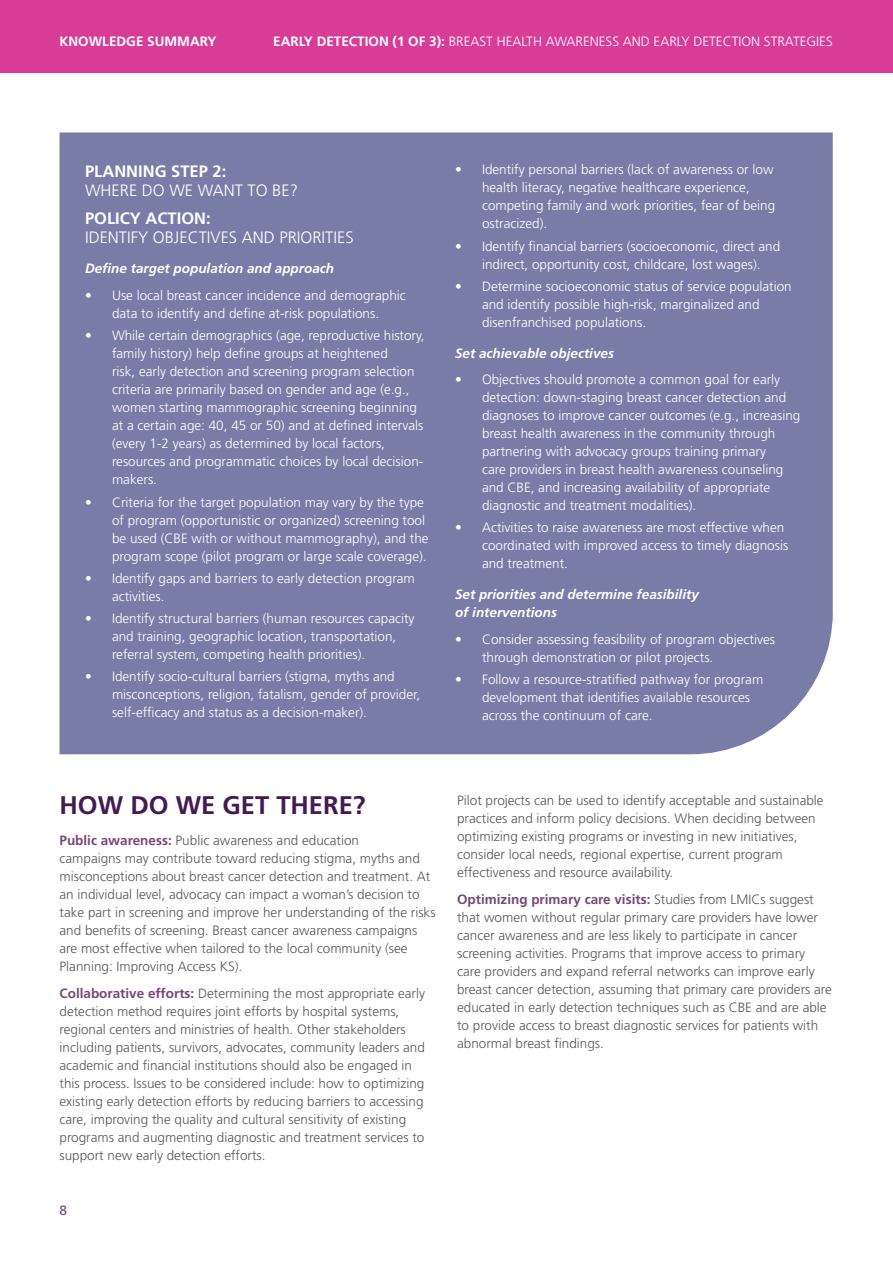
<style>
.page{position:relative;width:893px;height:1263px;background:#fff}
.page>*{position:absolute;margin:0;border:0;box-sizing:border-box;transform-origin:0 0}
.t1{font:700 25.5px "Frutiger";color:#431b53}
.t2{font:300 16.5px "Frutiger";color:#fff}
.t3{font:700 16.5px "Frutiger";color:#fff}
.t4{font:300 13.5px/18px "Frutiger";color:#fff}
.t5{font:300 13.5px/18px "Frutiger";color:#57585a}
.t6{font:italic 700 13.5px/18px "Frutiger";color:#fff}
.t7{font:700 13.5px "Frutiger";color:#fff}
.t8{font:13.5px "Frutiger";color:#794779}
.s1{font-weight:700}
.s2{font-weight:700;color:#794779}
</style>
<div class="page">
<div style="left:60px;top:132px;width:773px;height:622px;background:#7a7ca8"></div>
<div style="left:0;top:0;width:893px;height:72px;background:#d83c96"></div>
<p class="t7" style="left:60px;top:33px;width:159px">KNOWLEDGE SUMMARY</p>
<p class="t4" style="left:273px;top:32px;width:561px"><span class="s1">EARLY DETECTION (1 OF 3):</span> BREAST HEALTH AWARENESS AND EARLY DETECTION STRATEGIES</p>
<p class="t3" style="left:85px;top:161px;width:143px">PLANNING STEP 2:</p>
<p class="t2" style="left:85px;top:181px;width:214px">WHERE DO WE WANT TO BE?</p>
<p class="t3" style="left:85px;top:208px;width:127px">POLICY ACTION:</p>
<p class="t2" style="left:85px;top:228px;width:270px">IDENTIFY OBJECTIVES AND PRIORITIES</p>
<p class="t6" style="left:85px;top:260px;width:251px">Define target population and approach</p>
<p class="t4" style="left:85px;top:286px;width:322px;text-align:center">• Use local breast cancer incidence and demographic data to identify and define at-risk populations.</p>
<p class="t4" style="left:112px;top:327px;width:314px;text-indent:-27px">• While certain demographics (age, reproductive history, family history) help define groups at heightened<br>risk, early detection and screening program selection criteria are primarily based on gender and age (e.g., women starting mammographic screening beginning at a certain age: 40, 45 or 50) and at defined intervals (every 1-2 years) as determined by local factors, resources and programmatic choices by local decision&shy;makers.</p>
<p class="t4" style="left:112px;top:493px;width:318px;text-indent:-27px">• Criteria for the target population may vary by the type of program (opportunistic or organized) screening tool be used (CBE with or without mammography), and the program scope (pilot program or large scale coverage).</p>
<p class="t4" style="left:112px;top:569px;width:304px;text-indent:-27px">• Identify gaps and barriers to early detection program activities.</p>
<p class="t4" style="left:112px;top:609px;width:304px;text-indent:-27px">• Identify structural barriers (human resources capacity and training, geographic location, transportation, referral system, competing health priorities).</p>
<p class="t4" style="left:112px;top:668px;width:310px;text-indent:-27px">• Identify socio-cultural barriers (stigma, myths and misconceptions, religion, fatalism, gender of provider, self-efficacy and status as a decision-maker).</p>
<p class="t4" style="left:482px;top:161px;width:295px;text-indent:-27px">• Identify personal barriers (lack of awareness or low health literacy, negative healthcare experience, competing family and work priorities, fear of being ostracized).</p>
<p class="t4" style="left:455px;top:237px;width:327px;text-align:center">• Identify financial barriers (socioeconomic, direct and indirect, opportunity cost, childcare, lost wages).</p>
<p class="t4" style="left:482px;top:277px;width:311px;text-indent:-27px">• Determine socioeconomic status of service population and identify possible high-risk, marginalized and disenfranchised populations.</p>
<p class="t6" style="left:455px;top:344px;width:161px">Set achievable objectives</p>
<p class="t4" style="left:482px;top:371px;width:320px;text-indent:-27px">• Objectives should promote a common goal for early detection: down-staging breast cancer detection and diagnoses to improve cancer outcomes (e.g., increasing breast health awareness in the community through partnering with advocacy groups training primary<br>care providers in breast health awareness counseling and CBE, and increasing availability of appropriate diagnostic and treatment modalities).</p>
<p class="t4" style="left:482px;top:519px;width:308px;text-indent:-27px">• Activities to raise awareness are most effective when coordinated with improved access to timely diagnosis and treatment.</p>
<p class="t6" style="left:455px;top:585px;width:245px">Set priorities and determine feasibility of interventions</p>
<p class="t4" style="left:482px;top:630px;width:295px;text-indent:-27px">• Consider assessing feasibility of program objectives through demonstration or pilot projects.</p>
<p class="t4" style="left:482px;top:670px;width:283px;text-indent:-27px">• Follow a resource-stratified pathway for program development that identifies available resources across the continuum of care.</p>
<p class="t1" style="left:60px;top:790px;width:308px">HOW DO WE GET THERE?</p>
<p class="t5" style="left:60px;top:831px;width:378px"><span class="s2">Public awareness:</span> Public awareness and education<br>campaigns may contribute toward reducing stigma, myths and misconceptions about breast cancer detection and treatment. At an individual level, advocacy can impact a woman’s decision to take part in screening and improve her understanding of the risks and benefits of screening. Breast cancer awareness campaigns are most effective when tailored to the local community (see Planning: Improving Access KS).</p>
<p class="t5" style="left:60px;top:984px;width:367px"><span class="s2">Collaborative efforts:</span> Determining the most appropriate early detection method requires joint efforts by hospital systems, regional centers and ministries of health. Other stakeholders including patients, survivors, advocates, community leaders and academic and financial institutions should also be engaged in this process. Issues to be considered include: how to optimizing existing early detection efforts by reducing barriers to accessing care, improving the quality and cultural sensitivity of existing programs and augmenting diagnostic and treatment services to support new early detection efforts.</p>
<p class="t8" style="left:60px;top:1203px;width:9px">8</p>
<p class="t5" style="left:457px;top:792px;width:368px">Pilot projects can be used to identify acceptable and sustainable practices and inform policy decisions. When deciding between optimizing existing programs or investing in new initiatives, consider local needs, regional expertise, current program effectiveness and resource availability.</p>
<p class="t5" style="left:457px;top:890px;width:376px"><span class="s2">Optimizing primary care visits:</span> Studies from LMICs suggest that women without regular primary care providers have lower cancer awareness and are less likely to participate in cancer screening activities. Programs that improve access to primary care providers and expand referral networks can improve early breast cancer detection, assuming that primary care providers are educated in early detection techniques such as CBE and are able to provide access to breast diagnostic services for patients with abnormal breast findings.</p>
</div>
